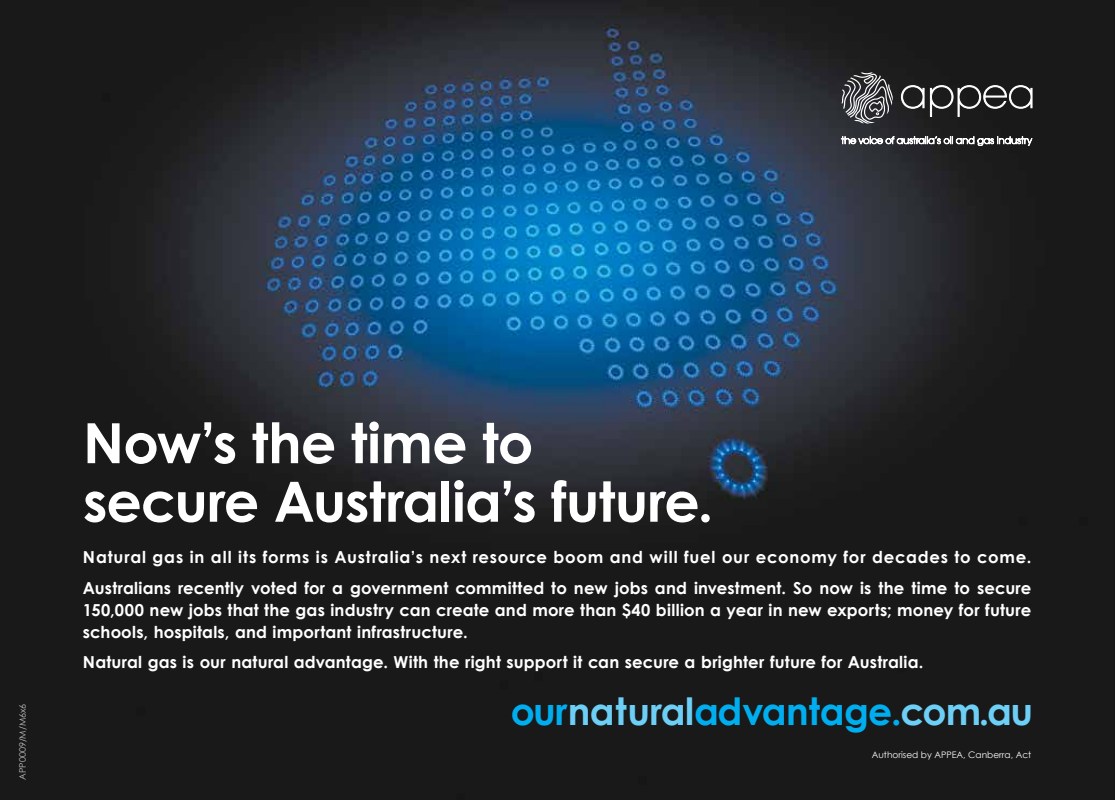
<style>
.page{position:relative;width:1115px;height:800px;background:#fff}
.page>*{position:absolute;margin:0;border:0;box-sizing:border-box;transform-origin:0 0}
.t1{font:700 55.5px/58.5px "Century Gothic";letter-spacing:-.015em;color:#fff}
.t2{font:700 37.65px "Century Gothic";letter-spacing:-.02em;color:#00aeef}
.t3{font:700 16.5px/30.6px "Century Gothic";letter-spacing:.01em;color:#fff}
.t4{font:9px "Century Gothic";color:#fff}
.t5{font:9px "Century Gothic";color:#bcbec0}
.s1{color:#6dcff6}
</style>
<div class="page">
<img style="left:0;top:0;width:1114px;height:799px">
<svg style="left:840px;top:136px;width:191px;height:10px"></svg>
<svg style="left:900px;top:85px;width:131px;height:32px;background:#494949"></svg>
<svg style="left:841px;top:72px;width:51px;height:51px;background:#5f5f62"></svg>
<p class="t5" style="left:17px;top:779px;width:77px;rotate:-90deg">APP0009/M/M6x6</p>
<h1 class="t1" style="left:83px;top:412px;width:631px">Now’s the time to secure Australia’s future.</h1>
<p class="t3" style="left:83px;top:541px;width:949px">Natural gas in all its forms is Australia’s next resource boom and will fuel our economy for decades to come.<br>Australians recently voted for a government committed to new jobs and investment. So now is the time to secure</p>
<p class="t3" style="left:83px;top:598px;width:949px;line-height:22px">150,000 new jobs that the gas industry can create and more than $40 billion a year in new exports; money for future schools, hospitals, and important infrastructure.</p>
<p class="t3" style="left:83px;top:646px;width:841px">Natural gas is our natural advantage. With the right support it can secure a brighter future for Australia.</p>
<h2 class="t2" style="left:510px;top:688px;width:524px">our<span class="s1">natural</span>advantage.<span class="s1">com.au</span></h2>
<p class="t4" style="left:871px;top:749px;width:161px">Authorised by APPEA, Canberra, Act</p>
</div>
